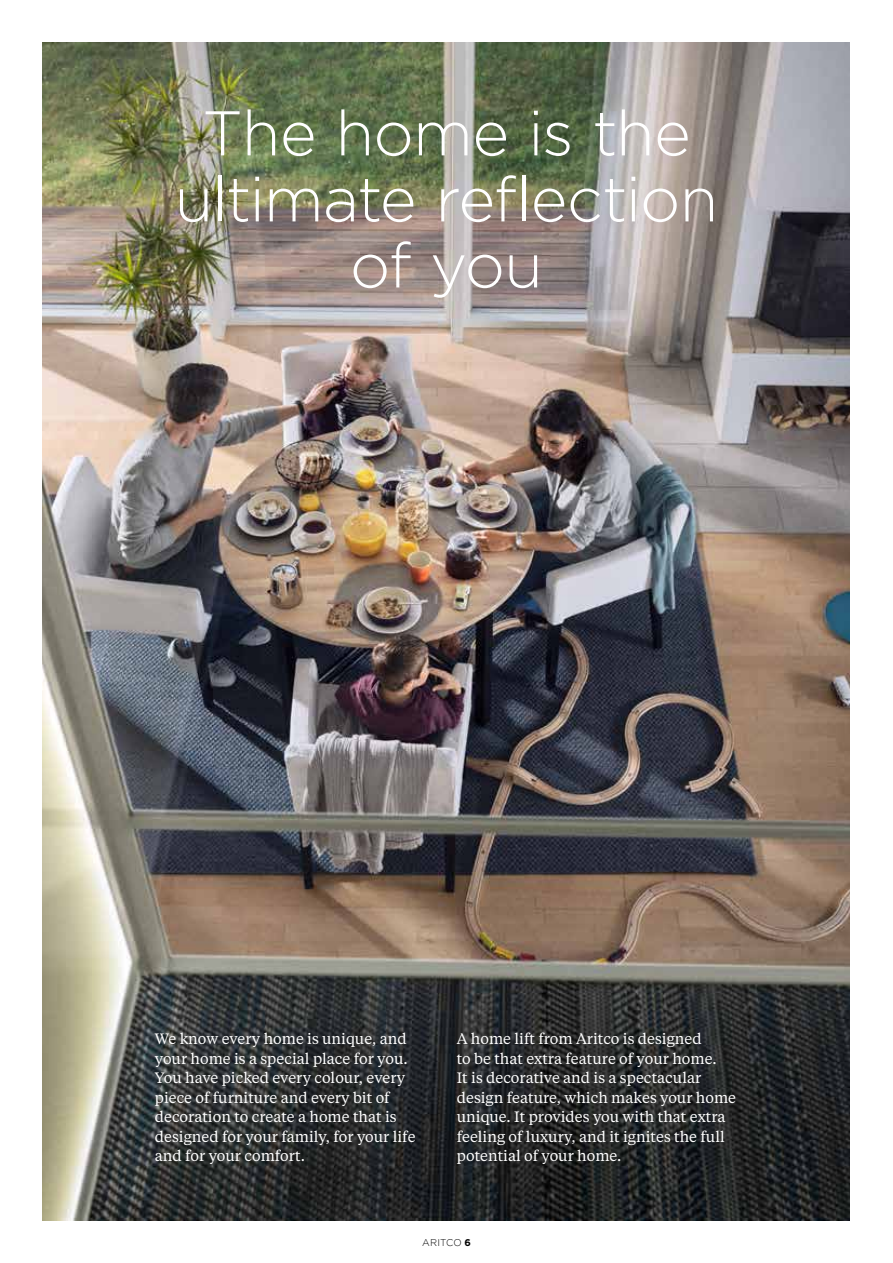
<style>
.page{position:relative;width:893px;height:1263px;background:#fff}
.page>*{position:absolute;margin:0;border:0;box-sizing:border-box;transform-origin:0 0}
.t1{font:300 63px/66px "Gotham";letter-spacing:-.02em;color:#fff;text-align:center}
.t2{font:15px/19.5px "Tiempos Text";color:#fff}
.t3{font:300 9.75px "Gotham";letter-spacing:.01em;color:#000}
.s1{font-weight:700}
</style>
<div class="page">
<img style="left:43px;top:43px;width:807px;height:1177px">
<h1 class="t1" style="left:175px;top:99px;width:545px">The home is the ultimate reflection of you</h1>
<p class="t2" style="left:155px;top:1028px;width:262px">We know every home is unique, and your home is a special place for you.<br>You have picked every colour, every piece of furniture and every bit of decoration to create a home that is designed for your family, for your life and for your comfort.</p>
<p class="t2" style="left:457px;top:1028px;width:281px">A home lift from Aritco is designed<br>to be that extra feature of your home.<br>It is decorative and is a spectacular design feature, which makes your home unique. It provides you with that extra feeling of luxury, and it ignites the full potential of your home.</p>
<p class="t3" style="left:422px;top:1237px;width:50px">ARITCO <span class="s1">6</span></p>
</div>
